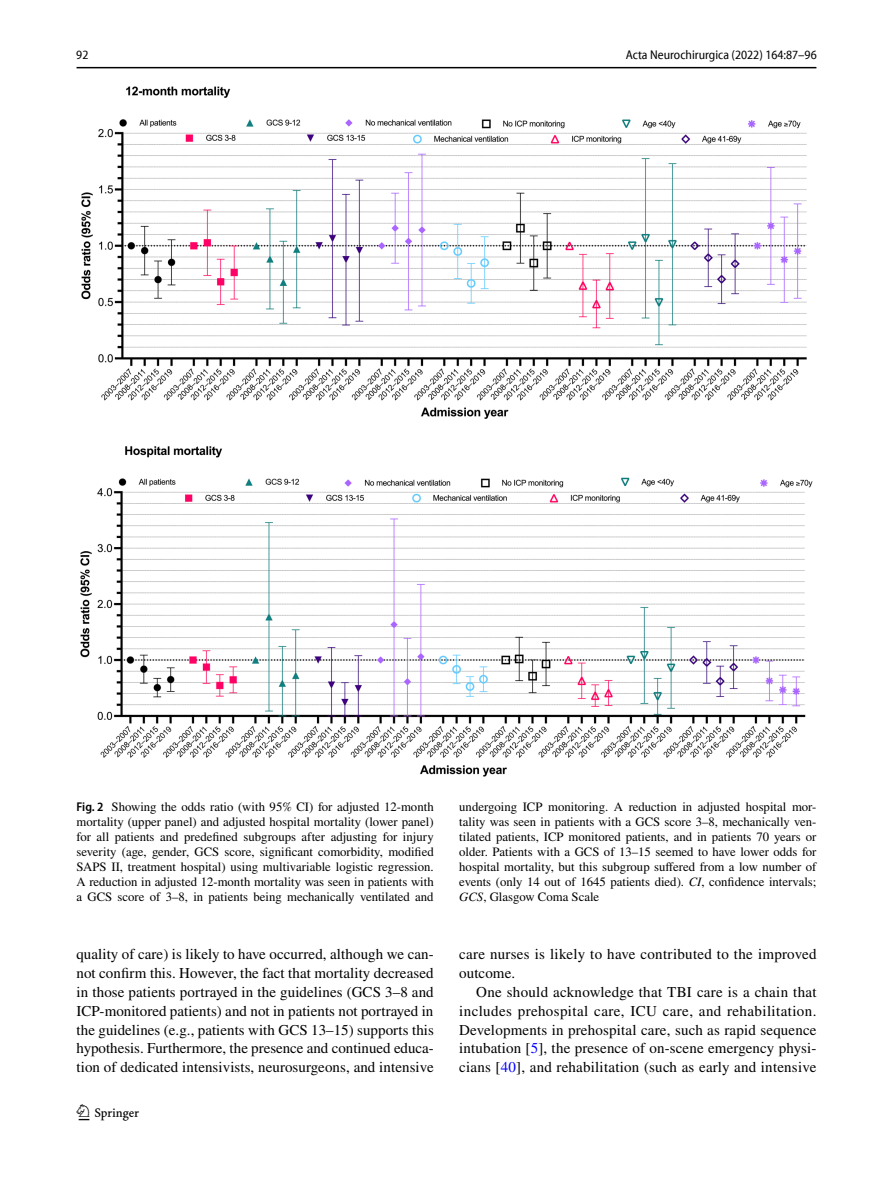
<style>
.page{position:relative;width:893px;height:1187px;background:#fff}
.page>*{position:absolute;margin:0;border:0;box-sizing:border-box;transform-origin:0 0}
.t1{font:22.5px "Springnew Regular 2";color:#000}
.t2{font:15px/18.8px "STIX";letter-spacing:.015em;color:#000;text-align:justify}
.t3{font:12.75px/15px "STIX";color:#000;text-align:justify}
.t4{font:semi-condensed 12.75px "Myriad Pro Unic";color:#000}
.s1{font-family:"Myriad Pro";font-weight:600;font-stretch:semi-condensed}
.s2{font-style:italic}
.s3{color:#00f}
</style>
<div class="page">
<hr style="left:77px;top:67px;width:739px;height:1px;background:#000">
<img style="left:81px;top:87px;width:731px;height:689px">
<p class="t4" style="left:76px;top:50px;width:14px">92</p>
<p class="t4" style="left:626px;top:50px;width:192px">Acta Neurochirurgica (2022) 164:87–96</p>
<p class="t3" style="left:77px;top:800px;width:359px"><span class="s1">Fig. 2</span> Showing the odds ratio (with 95% CI) for adjusted 12-month mortality (upper panel) and adjusted hospital mortality (lower panel) for all patients and predefined subgroups after adjusting for injury severity (age, gender, GCS score, significant comorbidity, modified SAPS II, treatment hospital) using multivariable logistic regression.<br>A reduction in adjusted 12-month mortality was seen in patients with a GCS score of 3–8, in patients being mechanically ventilated and</p>
<p class="t3" style="left:459px;top:800px;width:359px">undergoing ICP monitoring. A reduction in adjusted hospital mor&shy;tality was seen in patients with a GCS score 3–8, mechanically ven&shy;tilated patients, ICP monitored patients, and in patients 70 years or older. Patients with a GCS of 13–15 seemed to have lower odds for hospital mortality, but this subgroup suffered from a low number of events (only 14 out of 1645 patients died). <span class="s2">CI</span>, confidence intervals; <span class="s2">GCS</span>, Glasgow Coma Scale</p>
<p class="t2" style="left:77px;top:946px;width:359px">quality of care) is likely to have occurred, although we can&shy;not confirm this. However, the fact that mortality decreased in those patients portrayed in the guidelines (GCS 3–8 and ICP-monitored patients) and not in patients not portrayed in the guidelines (e.g., patients with GCS 13–15) supports this hypothesis. Furthermore, the presence and continued educa&shy;tion of dedicated intensivists, neurosurgeons, and intensive</p>
<p class="t2" style="left:459px;top:946px;width:359px">care nurses is likely to have contributed to the improved outcome.</p>
<p class="t2" style="left:459px;top:983px;width:359px;text-indent:17px">One should acknowledge that TBI care is a chain that includes prehospital care, ICU care, and rehabilitation.<br>Developments in prehospital care, such as rapid sequence intubation [<span class="s3">5</span>], the presence of on-scene emergency physi&shy;cians [<span class="s3">40</span>], and rehabilitation (such as early and intensive</p>
<h1 class="t1" style="left:79px;top:1104px;width:62px">1 3</h1>
</div>
